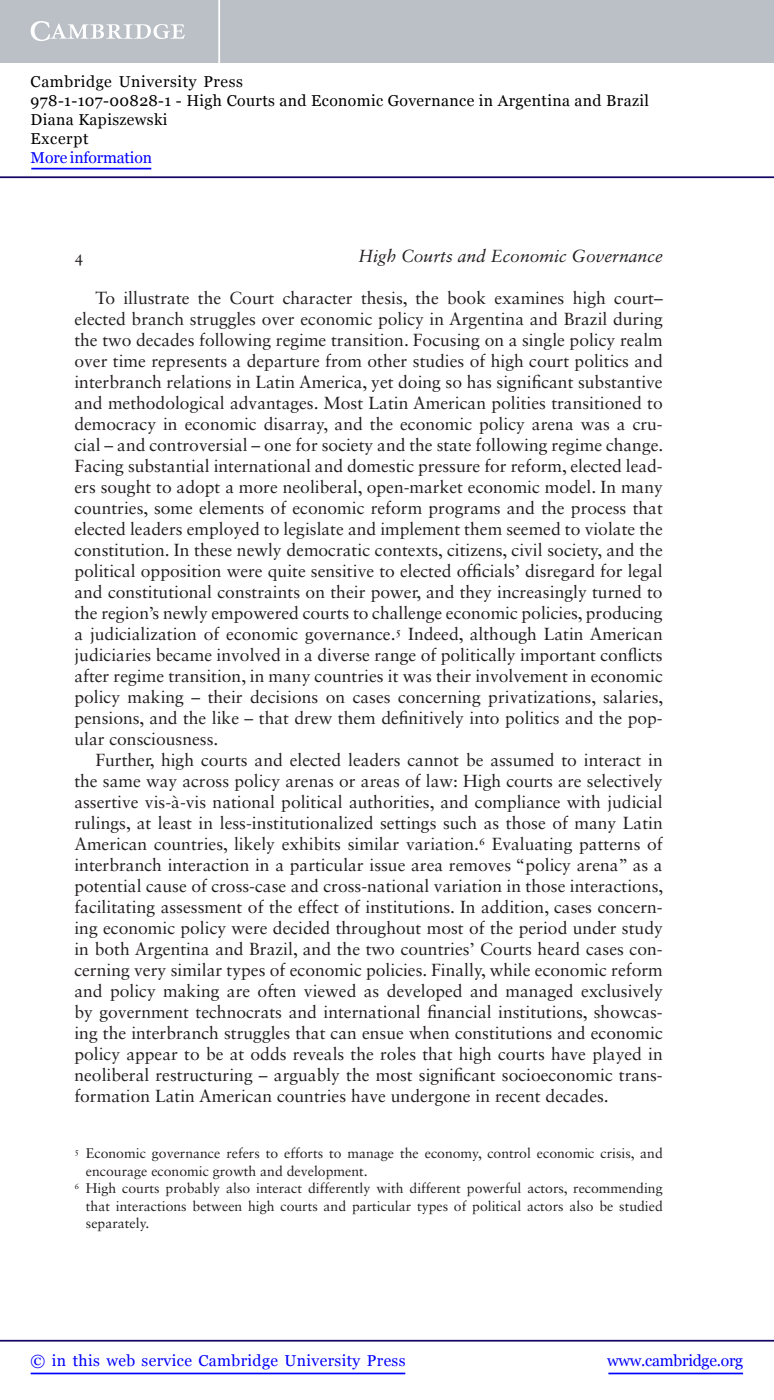
<style>
.page{position:relative;width:774px;height:1400px;background:#fff}
.page>*{position:absolute;margin:0;border:0;box-sizing:border-box;transform-origin:0 0}
.TextInd{font:17.5px/21px "Sabon LT Std";color:#231f20;text-align:justify}
.t1{font:italic 17.5px "Sabon LT Std";color:#231f20}
.t2{font:16.62px "Sabon LT Std";color:#231f20}
.t3{font:15.75px/18.9px "Georgia";letter-spacing:.025em;color:#000}
.t4{font:15.75px "Georgia";letter-spacing:.025em;color:#00f}
.t5{font:15.75px "Georgia";letter-spacing:-.015em;color:#00f}
.t6{font:15.75px "Georgia";letter-spacing:-.01em;color:#00f}
.Footnote{font:14px/17.5px "Sabon LT Std";color:#231f20}
</style>
<div class="page">
<hr style="left:608px;top:1373px;width:135px;height:1px;background:#00f">
<hr style="left:0;top:1340px;width:773px;height:2px;background:#150666">
<hr style="left:31px;top:1373px;width:374px;height:1px;background:#00f">
<div style="left:0;top:0;width:773px;height:63px;background:#bac0c6"></div>
<svg style="left:31px;top:21px;width:154px;height:20px"></svg>
<hr style="left:218px;top:0;width:2px;height:63px;background:#fff">
<hr style="left:0;top:176px;width:773px;height:2px;background:#150666">
<hr style="left:31px;top:168px;width:120px;height:1px;background:#00f">
<p class="t3" style="left:31px;top:72px;width:619px">Cambridge University Press<br>978-1-107-00828-1 - High Courts and Economic Governance in Argentina and Brazil Diana Kapiszewski<br>Excerpt</p>
<p class="t6" style="left:31px;top:148px;width:123px">More information</p>
<p class="t2" style="left:74px;top:246px;width:11px">4</p>
<p class="t1" style="left:358px;top:246px;width:306px">High Courts and Economic Governance</p>
<p class="TextInd" style="left:74px;top:288px;width:590px;text-indent:21px">To illustrate the Court character thesis, the book examines high court– elected branch struggles over economic policy in Argentina and Brazil during the two decades following regime transition. Focusing on a single policy realm over time represents a departure from other studies of high court politics and interbranch relations in Latin America, yet doing so has significant substantive and methodological advantages. Most Latin American polities transitioned to democracy in economic disarray, and the economic policy arena was a cru&shy;cial – and controversial – one for society and the state following regime change.<br>Facing substantial international and domestic pressure for reform, elected lead&shy;ers sought to adopt a more neoliberal, open-market economic model. In many countries, some elements of economic reform programs and the process that elected leaders employed to legislate and implement them seemed to violate the constitution. In these newly democratic contexts, citizens, civil society, and the political opposition were quite sensitive to elected officials’ disregard for legal and constitutional constraints on their power, and they increasingly turned to the region’s newly empowered courts to challenge economic policies, producing a judicialization of economic governance.<sup>5</sup> Indeed, although Latin American judiciaries became involved in a diverse range of politically important conflicts after regime transition, in many countries it was their involvement in economic policy making – their decisions on cases concerning privatizations, salaries, pensions, and the like – that drew them definitively into politics and the pop&shy;ular consciousness.</p>
<p class="TextInd" style="left:74px;top:750px;width:590px;text-indent:21px">Further, high courts and elected leaders cannot be assumed to interact in the same way across policy arenas or areas of law: High courts are selectively assertive vis-à-vis national political authorities, and compliance with judicial rulings, at least in less-institutionalized settings such as those of many Latin American countries, likely exhibits similar variation.<sup>6</sup> Evaluating patterns of interbranch interaction in a particular issue area removes “policy arena” as a potential cause of cross-case and cross-national variation in those interactions, facilitating assessment of the effect of institutions. In addition, cases concern&shy;ing economic policy were decided throughout most of the period under study in both Argentina and Brazil, and the two countries’ Courts heard cases con&shy;cerning very similar types of economic policies. Finally, while economic reform and policy making are often viewed as developed and managed exclusively by government technocrats and international financial institutions, showcas&shy;ing the interbranch struggles that can ensue when constitutions and economic policy appear to be at odds reveals the roles that high courts have played in neoliberal restructuring – arguably the most significant socioeconomic trans&shy;formation Latin American countries have undergone in recent decades.</p>
<p class="Footnote" style="left:86px;top:1145px;width:578px;text-indent:-12px"><sup>5</sup> Economic governance refers to efforts to manage the economy, control economic crisis, and encourage economic growth and development.</p>
<p class="Footnote" style="left:86px;top:1180px;width:578px;text-align:justify;text-indent:-12px"><sup>6</sup> High courts probably also interact differently with different powerful actors, recommending that interactions between high courts and particular types of political actors also be studied separately.</p>
<p class="t4" style="left:31px;top:1352px;width:376px">© in this web service Cambridge University Press</p>
<p class="t5" style="left:607px;top:1352px;width:137px">www.cambridge.org</p>
</div>
